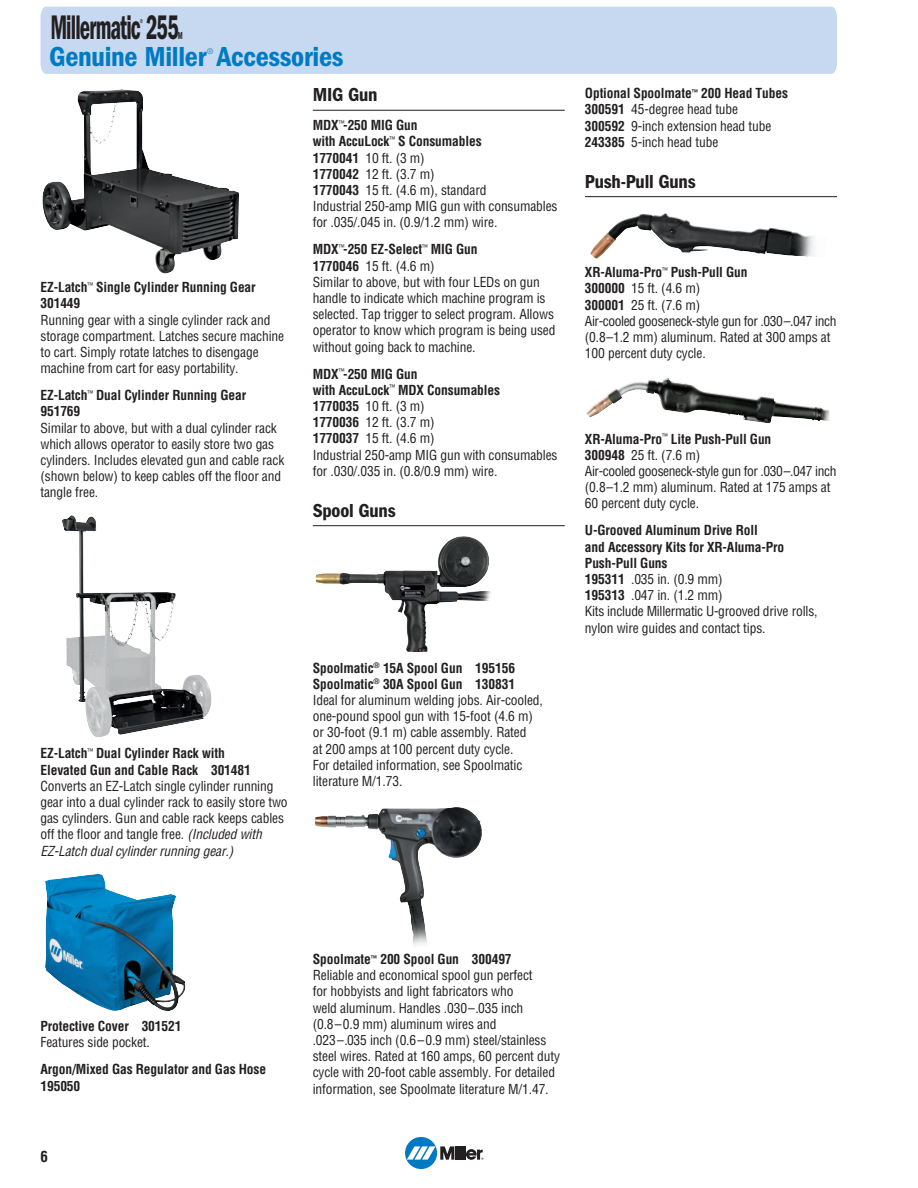
<style>
.page{position:relative;width:918px;height:1188px;background:#fff}
.page>*{position:absolute;margin:0;border:0;box-sizing:border-box;transform-origin:0 0}
.t1{font:35.25px "ITC Franklin Gothic Std Dm Cd";letter-spacing:-.04em;color:#231f20;scale:.64 1}
.t2{font:28.5px "ITC Franklin Gothic Std Dm Cd";letter-spacing:-.01em;color:#007bc3}
.t3{font:19.5px "ITC Franklin Gothic Std Dm Cd";letter-spacing:-.01em;color:#231f20}
.t4{font:700 condensed 15px "Helvetica";color:#231f20}
.t5{font:condensed 13.5px/16.2px "Helvetica";letter-spacing:-.01em;color:#231f20}
.t6{font:700 condensed 13.5px/16.2px "Helvetica";letter-spacing:-.01em;color:#231f20}
.t7{font:condensed 10.35px "ITC Franklin Gothic Std";color:#231f20;scale:.64 1}
.t8{font:10.35px "ITC Franklin Gothic Std Dm Cd";color:#231f20;scale:.64 1}
.t9{font:condensed 7.5px "Helvetica";color:#007bc3}
.s1{font-weight:700}
.s2{font-style:italic}
</style>
<div class="page">
<div style="left:405px;top:1137px;width:32px;height:32px;background:#0079c2;border-radius:50%"></div>
<hr style="left:459px;top:1146px;width:3px;height:14px;background:#231f20">
<hr style="left:463px;top:1146px;width:3px;height:14px;background:#231f20">
<svg style="left:407px;top:1146px;width:51px;height:14px"></svg>
<svg style="left:466px;top:1149px;width:18px;height:11px"></svg>
<div style="left:41px;top:7px;width:796px;height:67px;background:#c6d9f0"></div>
<hr style="left:313px;top:110px;width:252px;height:1px;background:#231f20">
<hr style="left:313px;top:525px;width:252px;height:1px;background:#231f20">
<hr style="left:585px;top:196px;width:252px;height:1px;background:#231f20">
<img style="left:590px;top:213px;width:224px;height:46px">
<img style="left:42px;top:89px;width:197px;height:185px">
<img style="left:69px;top:515px;width:143px;height:222px">
<img style="left:45px;top:874px;width:141px;height:137px">
<img style="left:328px;top:807px;width:154px;height:139px">
<img style="left:586px;top:378px;width:243px;height:45px">
<img style="left:315px;top:536px;width:176px;height:116px">
<h1 class="t1" style="left:51px;top:15px;width:202px">Millermatic 255</h1>
<p class="t7" style="left:140px;top:16px;width:7px">®</p>
<p class="t8" style="left:178px;top:32px;width:9px">M</p>
<h2 class="t2" style="left:49px;top:47px;width:296px">Genuine Miller Accessories</h2>
<p class="t9" style="left:207px;top:48px;width:7px">®</p>
<p class="t6" style="left:40px;top:280px;width:217px">EZ-Latch<sup>™</sup> Single Cylinder Running Gear<br>301449</p>
<p class="t5" style="left:41px;top:313px;width:245px">Running gear with a single cylinder rack and storage compartment. Latches secure machine to cart. Simply rotate latches to disengage machine from cart for easy portability.</p>
<p class="t6" style="left:41px;top:388px;width:207px">EZ-Latch<sup>™</sup> Dual Cylinder Running Gear<br>951769</p>
<p class="t5" style="left:41px;top:421px;width:245px">Similar to above, but with a dual cylinder rack which allows operator to easily store two gas cylinders. Includes elevated gun and cable rack (shown below) to keep cables off the floor and tangle free.</p>
<h3 class="t3" style="left:313px;top:88px;width:66px">MIG Gun</h3>
<p class="t5" style="left:313px;top:118px;width:246px"><span class="s1">MDX</span><sup>™</sup><span class="s1">-250 MIG Gun<br>with AccuLock</span><sup>™</sup> <span class="s1">S Consumables<br>1770041</span> 10 ft. (3 m)<br><span class="s1">1770042</span> 12 ft. (3.7 m)<br><span class="s1">1770043</span> 15 ft. (4.6 m), standard<br>Industrial 250-amp MIG gun with consumables for .035/.045 in. (0.9/1.2 mm) wire.</p>
<p class="t5" style="left:313px;top:243px;width:244px"><span class="s1">MDX</span><sup>™</sup><span class="s1">-250 EZ-Select</span><sup>™</sup> <span class="s1">MIG Gun<br>1770046</span> 15 ft. (4.6 m)<br>Similar to above, but with four LEDs on gun handle to indicate which machine program is selected. Tap trigger to select program. Allows operator to know which program is being used without going back to machine.</p>
<p class="t5" style="left:313px;top:367px;width:246px"><span class="s1">MDX</span><sup>™</sup><span class="s1">-250 MIG Gun<br>with AccuLock</span><sup>™</sup> <span class="s1">MDX Consumables<br>1770035</span> 10 ft. (3 m)<br><span class="s1">1770036</span> 12 ft. (3.7 m)<br><span class="s1">1770037</span> 15 ft. (4.6 m)<br>Industrial 250-amp MIG gun with consumables for .030/.035 in. (0.8/0.9 mm) wire.</p>
<h3 class="t3" style="left:313px;top:504px;width:84px">Spool Guns</h3>
<p class="t6" style="left:41px;top:747px;width:212px">EZ-Latch<sup>™</sup> Dual Cylinder Rack with<br>Elevated Gun and Cable Rack 301481</p>
<p class="t5" style="left:41px;top:779px;width:249px">Converts an EZ-Latch single cylinder running gear into a dual cylinder rack to easily store two gas cylinders. Gun and cable rack keeps cables off the floor and tangle free. <span class="s2">(Included with EZ-Latch dualcylinderrunning gear.)</span></p>
<p class="t5" style="left:313px;top:661px;width:232px"><span class="s1">Spoolmatic</span><sup>®</sup> <span class="s1">15A Spool Gun 195156<br>Spoolmatic</span><sup>®</sup> <span class="s1">30A Spool Gun 130831<br></span>Ideal for aluminum welding jobs. Air-cooled, one-pound spool gun with 15-foot (4.6 m) or 30-foot (9.1 m) cable assembly. Rated<br>at 200 amps at 100 percent duty cycle.<br>For detailed information, see Spoolmatic literature M/1.73.</p>
<p class="t5" style="left:585px;top:86px;width:205px"><span class="s1">Optional Spoolmate</span><sup>™</sup> <span class="s1">200 Head Tubes<br>300591</span> 45-degree head tube<br><span class="s1">300592</span> 9-inch extension head tube<br><span class="s1">243385</span> 5-inch head tube</p>
<h3 class="t3" style="left:585px;top:175px;width:112px">Push-Pull Guns</h3>
<p class="t5" style="left:585px;top:265px;width:253px"><span class="s1">XR-Aluma-Pro</span><sup>™</sup> <span class="s1">Push-Pull Gun<br>300000</span> 15 ft. (4.6 m)<br><span class="s1">300001</span> 25 ft. (7.6 m)<br>Air-cooled gooseneck-style gun for .030–.047 inch (0.8–1.2 mm) aluminum. Rated at 300 amps at<br>100 percent duty cycle.</p>
<p class="t5" style="left:585px;top:432px;width:253px"><span class="s1">XR-Aluma-Pro</span><sup>™</sup> <span class="s1">Lite Push-Pull Gun<br>300948</span> 25 ft. (7.6 m)<br>Air-cooled gooseneck-style gun for .030–.047 inch (0.8–1.2 mm) aluminum. Rated at 175 amps at 60 percent duty cycle.</p>
<p class="t5" style="left:585px;top:524px;width:234px"><span class="s1">U-Grooved Aluminum Drive Roll<br>and Accessory Kits for XR-Aluma-Pro<br>Push-Pull Guns<br>195311</span> .035 in. (0.9 mm)<br><span class="s1">195313</span> .047 in. (1.2 mm)<br>Kits include Millermatic U-grooved drive rolls, nylon wire guides and contact tips.</p>
<p class="t6" style="left:40px;top:1019px;width:143px">Protective Cover 301521</p>
<p class="t5" style="left:40px;top:1036px;width:111px">Features side pocket.</p>
<p class="t6" style="left:40px;top:1063px;width:227px">Argon/Mixed Gas Regulator and Gas Hose<br>195050</p>
<p class="t4" style="left:41px;top:1151px;width:9px">6</p>
<p class="t5" style="left:313px;top:952px;width:249px"><span class="s1">Spoolmate</span><sup>™</sup> <span class="s1">200 Spool Gun 300497<br></span>Reliable and economical spool gun perfect<br>for hobbyists and light fabricators who<br>weld aluminum. Handles .030–.035 inch (0.8–0.9 mm) aluminum wires and<br>.023–.035 inch (0.6–0.9 mm) steel/stainless steel wires. Rated at 160 amps, 60 percent duty cycle with 20-foot cable assembly. For detailed information, see Spoolmate literature M/1.47.</p>
</div>
